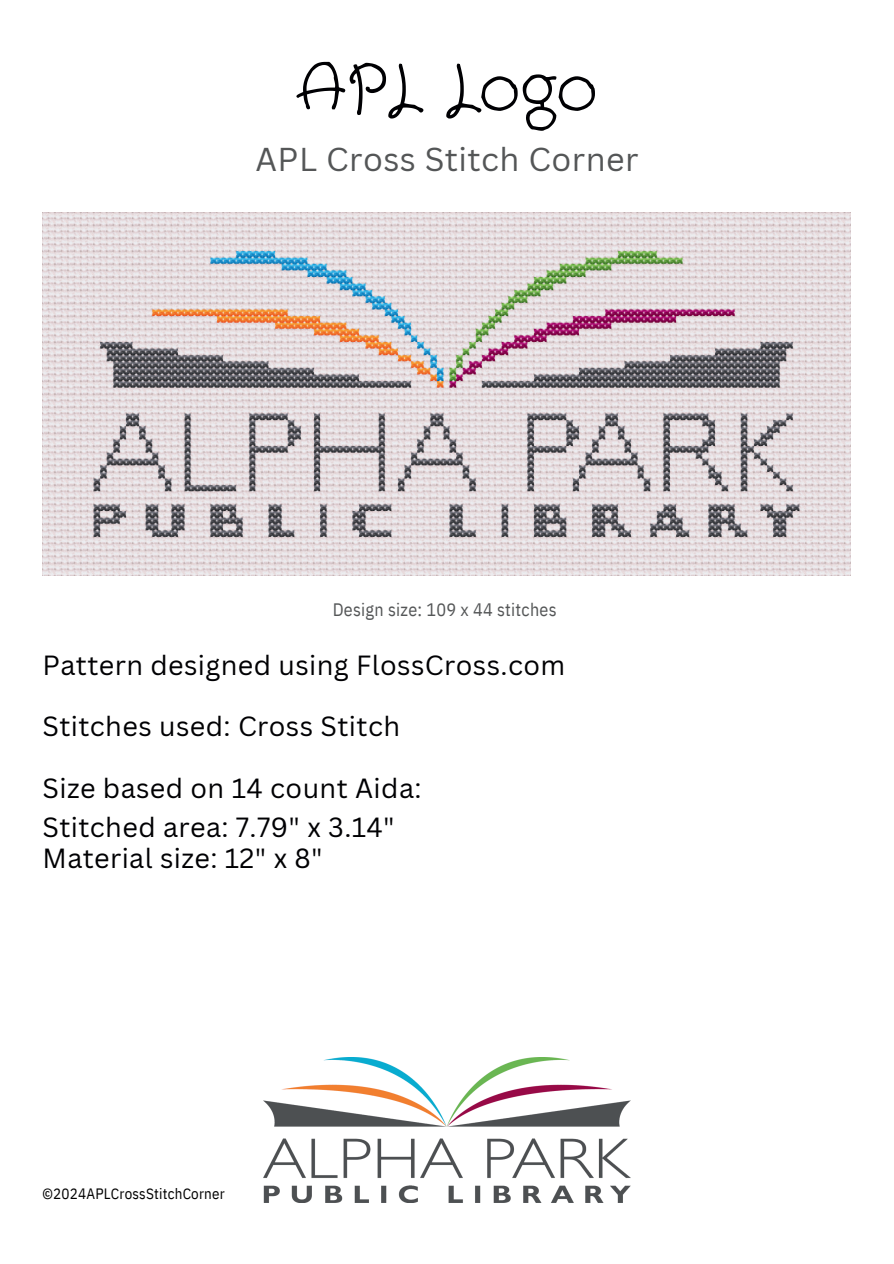
<style>
.page{position:relative;width:894px;height:1264px;background:#fff}
.page>*{position:absolute;margin:0;border:0;box-sizing:border-box;transform-origin:0 0}
.t1{font:63.9px "Crafty Girls";letter-spacing:.015em;color:#000003}
.t2{font:32.25px "Canva Sans";letter-spacing:.015em;color:#545657}
.t3{font:27px/39.3px "Canva Sans";letter-spacing:.015em;color:#000003}
.t4{font:18px "IBM Plex Sans Cond";letter-spacing:.015em;color:#545657}
.t5{font:15px "IBM Plex Sans Cond";letter-spacing:.015em;color:#000}
</style>
<div class="page">
<img style="left:43px;top:213px;width:807px;height:362px">
<img style="left:263px;top:1057px;width:367px;height:145px">
<h1 class="t1" style="left:296px;top:46px;width:303px">APL Logo</h1>
<p class="t2" style="left:255px;top:140px;width:384px">APL Cross Stitch Corner</p>
<p class="t4" style="left:332px;top:595px;width:225px">Design size: 109 x 44 stitches</p>
<p class="t3" style="left:43px;top:646px;width:524px">Pattern designed using FlossCross.com</p>
<p class="t3" style="left:43px;top:706px;width:359px">Stitches used: Cross Stitch</p>
<p class="t3" style="left:43px;top:768px;width:380px">Size based on 14 count Aida:<br>Stitched area: 7.79" x 3.14"</p>
<p class="t3" style="left:43px;top:838px;width:281px">Material size: 12" x 8"</p>
<p class="t5" style="left:43px;top:1181px;width:184px">©2024APLCrossStitchCorner</p>
</div>
